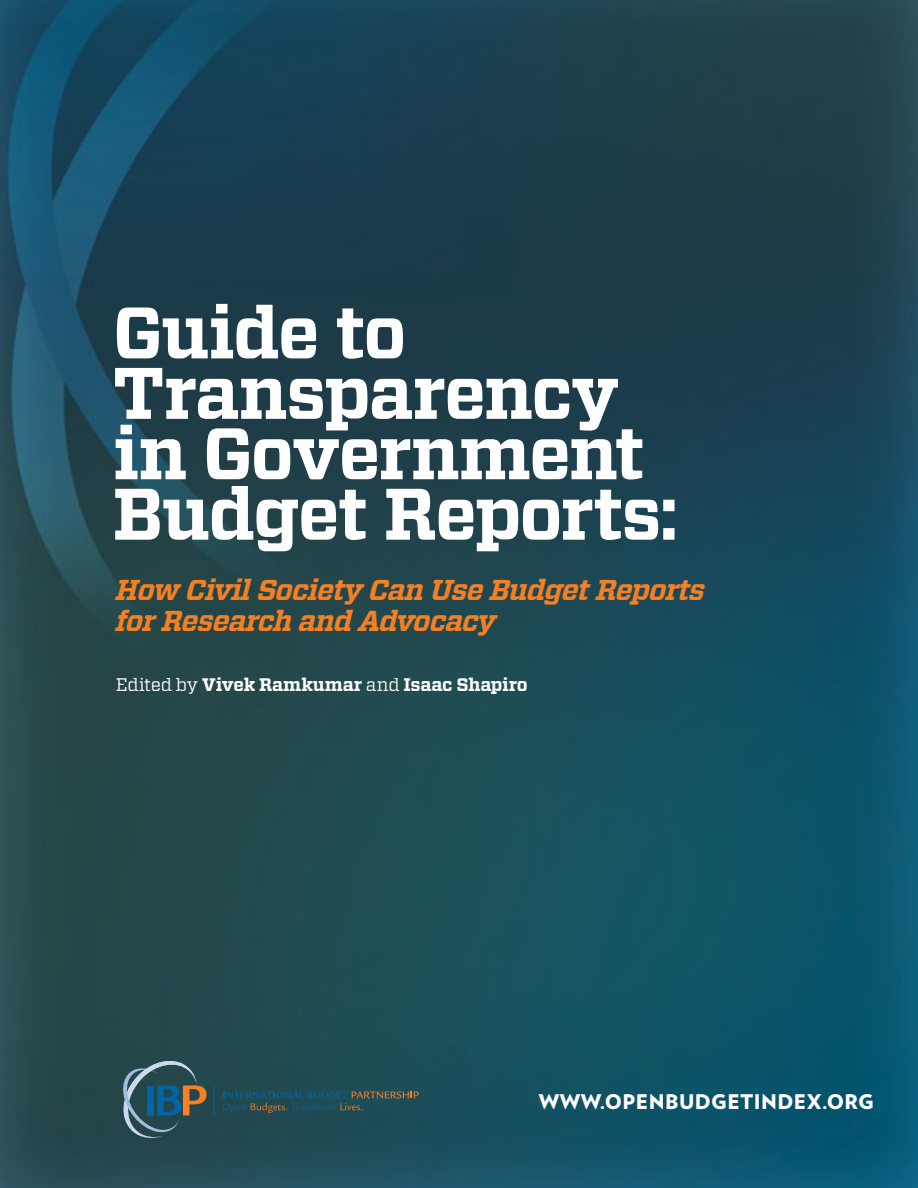
<style>
.page{position:relative;width:918px;height:1188px;background:#fff}
.page>*{position:absolute;margin:0;border:0;box-sizing:border-box;transform-origin:0 0}
.t1{font:700 72.75px/60.4px "Vitesse";letter-spacing:-.025em;color:#fff}
.t2{font:italic 700 28.8px/30.9px "Vitesse";letter-spacing:-.03em;color:#f58023}
.t3{font:900 20.25px "Verlag";letter-spacing:.02em;color:#fff}
.t4{font:700 18.15px "Vitesse";letter-spacing:-.005em;color:#fff}
.s1{font-weight:400}
</style>
<div class="page">
<img style="left:0;top:0;width:918px;height:1188px">
<svg style="left:223px;top:1091px;width:196px;height:22px;background:#295057"></svg>
<hr style="left:214px;top:1085px;width:1px;height:31px;background:#0065a4">
<svg style="left:123px;top:1061px;width:84px;height:77px;background:#405e66"></svg>
<h1 class="t1" style="left:113px;top:304px;width:567px">Guide to<br>Transparency in Government<br>Budget Reports:</h1>
<p class="t2" style="left:116px;top:575px;width:591px">How Civil Society Can Use Budget Reports for Research and Advocacy</p>
<p class="t4" style="left:116px;top:672px;width:414px"><span class="s1">Edited by</span> Vivek Ramkumar <span class="s1">and</span> Isaac Shapiro</p>
<p class="t3" style="left:539px;top:1085px;width:337px">WWW.OPENBUDGETINDEX.ORG</p>
</div>
